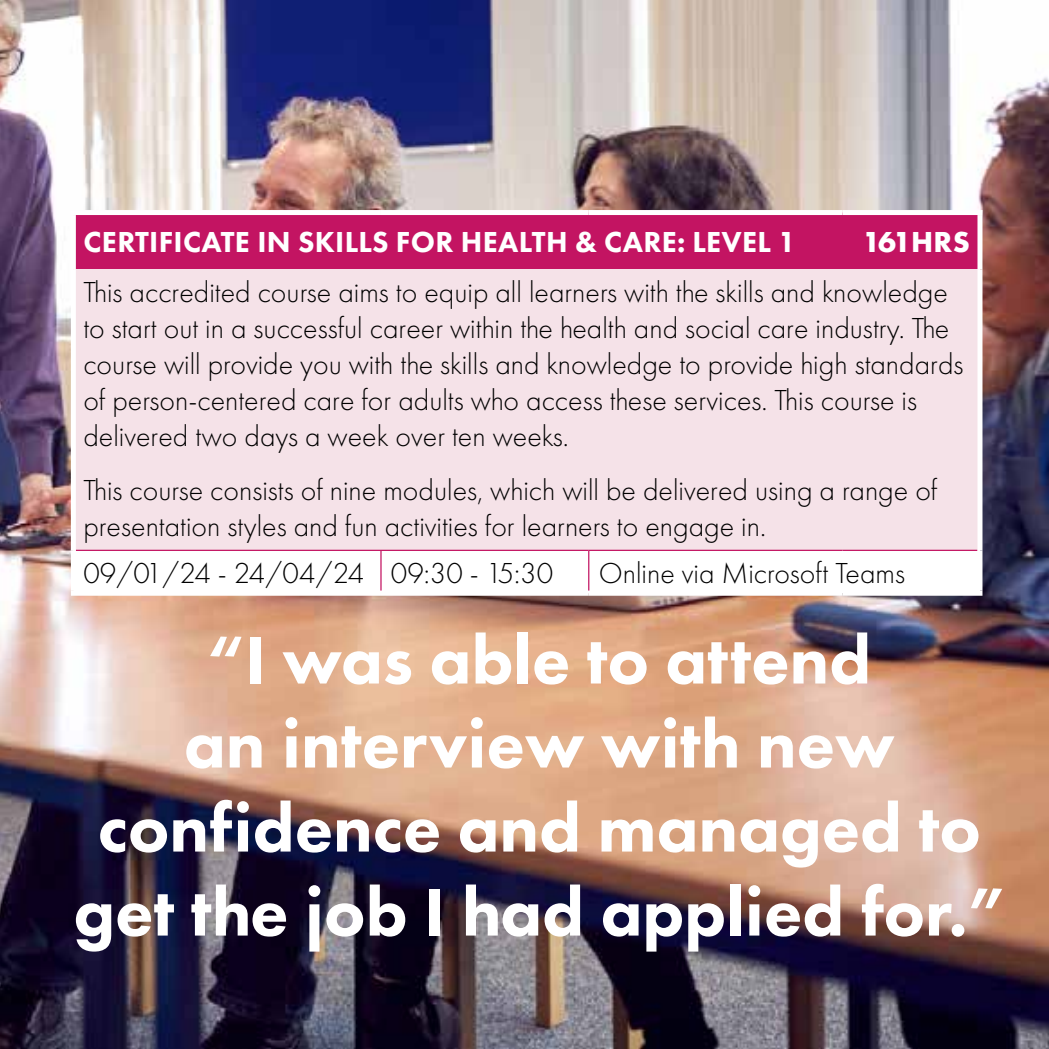
<style>
.page{position:relative;width:1049px;height:1049px;background:#fff}
.page>*{position:absolute;margin:0;border:0;box-sizing:border-box;transform-origin:0 0}
.t1{font:800 70px/84px "Futura PT";color:#fff;text-align:center}
.t2{font:300 30px/36px "Futura PT";color:#000}
.t3{font:800 30px "Futura PT";letter-spacing:.01em;color:#fff}
.t4{font:300 30px "Futura PT";letter-spacing:-.025em;color:#000}
.t5{font:700 30px "Futura PT";letter-spacing:.005em;color:#fff}
</style>
<div class="page">
<img style="left:0;top:0;width:1049px;height:1049px">
<div style="left:76px;top:215px;width:901px;height:54px;background:#c31462"></div>
<div style="left:73px;top:269px;width:907px;height:281px;background:#f5e2e8"></div>
<svg style="left:76px;top:551px;width:901px;height:40px"></svg>
<hr style="left:76px;top:550px;width:305px;height:1px;background:#c31462">
<hr style="left:381px;top:550px;width:208px;height:1px;background:#c31462">
<hr style="left:589px;top:550px;width:253px;height:1px;background:#c31462">
<hr style="left:842px;top:550px;width:135px;height:1px;background:#c31462">
<hr style="left:380px;top:551px;width:2px;height:40px;background:#c31462">
<hr style="left:588px;top:551px;width:1px;height:40px;background:#c31462">
<div style="left:71px;top:210px;width:310px;height:5px;background:#fff"></div>
<div style="left:71px;top:215px;width:5px;height:54px;background:#fff"></div>
<div style="left:381px;top:210px;width:208px;height:5px;background:#fff"></div>
<div style="left:589px;top:210px;width:253px;height:5px;background:#fff"></div>
<div style="left:842px;top:210px;width:140px;height:5px;background:#fff"></div>
<div style="left:977px;top:215px;width:5px;height:54px;background:#fff"></div>
<div style="left:71px;top:269px;width:5px;height:281px;background:#fff"></div>
<div style="left:977px;top:269px;width:5px;height:281px;background:#fff"></div>
<div style="left:71px;top:550px;width:5px;height:41px;background:#fff"></div>
<div style="left:977px;top:550px;width:5px;height:41px;background:#fff"></div>
<div style="left:71px;top:591px;width:310px;height:5px;background:#fff"></div>
<div style="left:381px;top:591px;width:208px;height:5px;background:#fff"></div>
<div style="left:589px;top:591px;width:253px;height:5px;background:#fff"></div>
<div style="left:842px;top:591px;width:140px;height:5px;background:#fff"></div>
<p class="t3" style="left:84px;top:224px;width:714px">CERTIFICATE IN SKILLS FOR HEALTH &amp; CARE: LEVEL 1</p>
<p class="t5" style="left:862px;top:223px;width:109px">161HRS</p>
<p class="t2" style="left:83px;top:274px;width:882px">This accredited course aims to equip all learners with the skills and knowledge to start out in a successful career within the health and social care industry. The course will provide you with the skills and knowledge to provide high standards of person-centered care for adults who access these services. This course is delivered two days a week over ten weeks.</p>
<p class="t2" style="left:83px;top:472px;width:855px">This course consists of nine modules, which will be delivered using a range of presentation styles and fun activities for learners to engage in.</p>
<p class="t4" style="left:83px;top:556px;width:471px">09/01/24 - 24/04/24 09:30 - 15:30</p>
<p class="t2" style="left:599px;top:555px;width:308px">Online via Microsoft Teams</p>
<h1 class="t1" style="left:73px;top:617px;width:933px">“I was able to attend<br>an interview with new confidence and managed to get the job I had applied for.”</h1>
</div>
